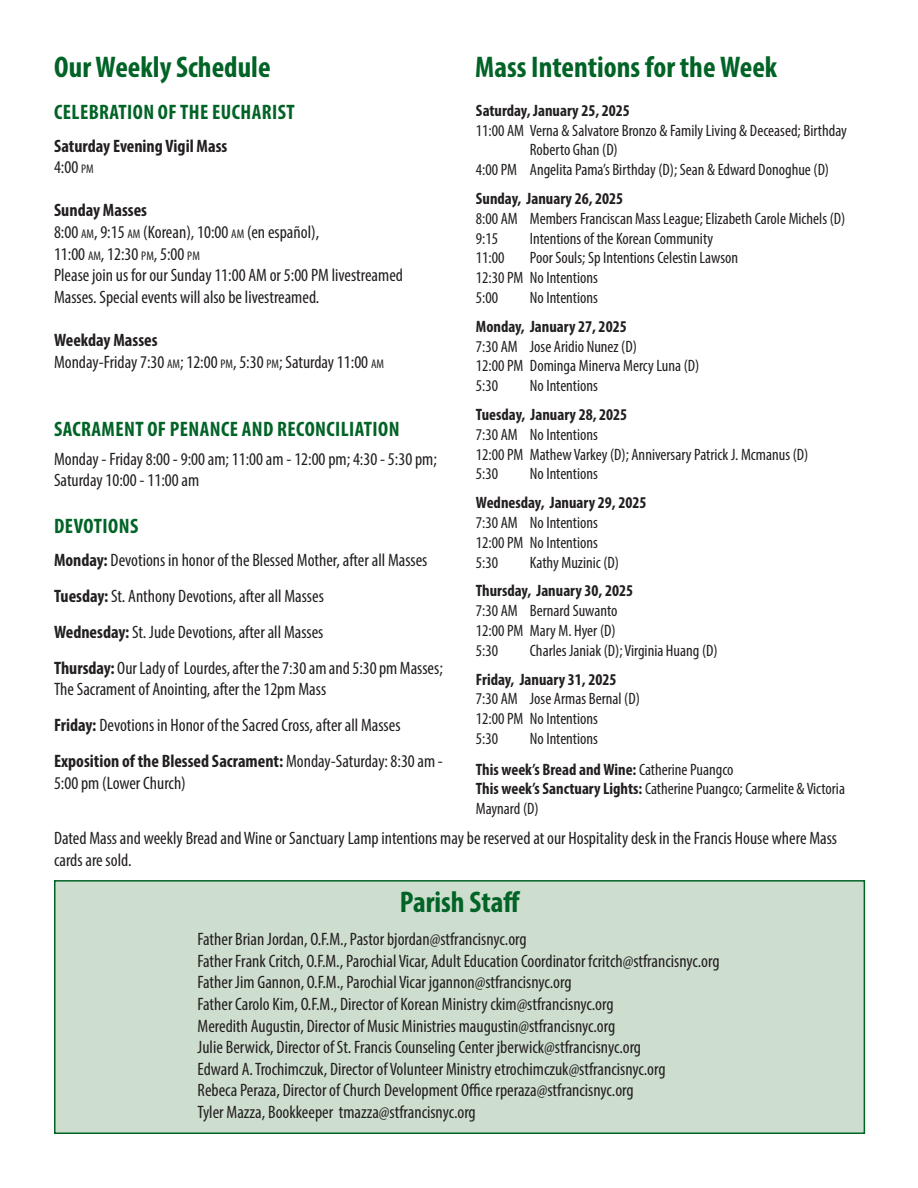
<style>
.page{position:relative;width:918px;height:1188px;background:#fff}
.page>*{position:absolute;margin:0;border:0;box-sizing:border-box;transform-origin:0 0}
.t1{font:700 condensed 30px "Myriad Pro";color:#026326}
.t2{font:700 condensed 21px "Myriad Pro";letter-spacing:.02em;color:#026326}
.t3{font:condensed 18px/21.6px "Myriad Pro";color:#231f20}
.t4{font:700 condensed 18px/21.6px "Myriad Pro";color:#231f20}
.t5{font:condensed 16.5px/19.8px "Myriad Pro";color:#231f20}
.t6{font:700 condensed 16.5px "Myriad Pro";color:#231f20}
.s1{font-weight:400}
.s2{font-weight:400;font-size:12.6px}
.s3{font-weight:700}
.s4{font-size:12.6px}
.s5{font-style:inherit}
</style>
<div class="page">
<div style="left:54px;top:880px;width:811px;height:254px;background:#cdddce;border:2px solid #026326"></div>
<h1 class="t1" style="left:54px;top:48px;width:218px">Our Weekly Schedule</h1>
<h1 class="t1" style="left:475px;top:48px;width:304px">Mass Intentions for the Week</h1>
<p class="t2" style="left:54px;top:99px;width:242px">CELEBRATION OF THE EUCHARIST</p>
<p class="t4" style="left:54px;top:134px;width:175px">Saturday Evening Vigil Mass<br><span class="s1">4:00</span> <span class="s2">PM</span></p>
<p class="t3" style="left:54px;top:199px;width:351px"><span class="s3">Sunday Masses<br></span>8:00 <span class="s4">AM</span>, 9:15 <span class="s4">AM</span> (Korean), 10:00 <span class="s4">AM</span> (en español),<br>11:00 <span class="s4">AM</span>, 12:30 <span class="s4">PM</span>, 5:00 <span class="s4">PM<br></span>Please join us for our Sunday 11:00 <span class="s5">AM</span> or 5:00 PM livestreamed Masses. Special events will also be livestreamed.</p>
<p class="t3" style="left:54px;top:329px;width:331px"><span class="s3">Weekday Masses<br></span>Monday-Friday 7:30 <span class="s4">AM</span>; 12:00 <span class="s4">PM</span><span class="s5">,</span> 5:30 <span class="s4">PM</span><span class="s5">;</span> Saturday 11:00 <span class="s4">AM</span></p>
<p class="t2" style="left:54px;top:416px;width:347px">SACRAMENT OF PENANCE AND RECONCILIATION</p>
<p class="t3" style="left:54px;top:448px;width:384px">Monday - Friday 8:00 - 9:00 am; 11:00 am - 12:00 pm; 4:30 - 5:30 pm;<br>Saturday 10:00 - 11:00 am</p>
<p class="t2" style="left:54px;top:513px;width:86px">DEVOTIONS</p>
<p class="t3" style="left:54px;top:541px;width:390px;line-height:36px"><span class="s3">Monday:</span> Devotions in honor of the Blessed Mother, after all Masses <span class="s3">Tuesday:</span> St. Anthony Devotions, after all Masses<br><span class="s3">Wednesday:</span> St. Jude Devotions, after all Masses<br><span class="s3">Thursday:</span> Our Lady of Lourdes, after the 7:30 am and 5:30 pm Masses;</p>
<p class="t3" style="left:54px;top:671px;width:390px;line-height:36px">The Sacrament of Anointing, after the 12pm Mass<br><span class="s3">Friday:</span> Devotions in Honor of the Sacred Cross, after all Masses<br><span class="s3">Exposition of the Blessed Sacrament:</span> Monday-Saturday: 8:30 am -</p>
<p class="t3" style="left:54px;top:772px;width:133px">5:00 pm (Lower Church)</p>
<p class="t6" style="left:476px;top:100px;width:156px">Saturday, January 25, 2025</p>
<p class="t5" style="left:476px;top:120px;width:373px">11:00 AM Verna &amp; Salvatore Bronzo &amp; Family Living &amp; Deceased; Birthday</p>
<p class="t5" style="left:530px;top:140px;width:89px">Roberto Ghan (D)</p>
<p class="t5" style="left:476px;top:160px;width:355px">4:00 PM Angelita Pama’s Birthday (D); Sean &amp; Edward Donoghue (D)</p>
<p class="t6" style="left:476px;top:188px;width:149px">Sunday, January 26, 2025</p>
<p class="t5" style="left:476px;top:208px;width:371px">8:00 AM Members Franciscan Mass League; Elizabeth Carole Michels (D)<br>9:15</p>
<p class="t5" style="left:530px;top:228px;width:185px">Intentions of the Korean Community</p>
<p class="t5" style="left:476px;top:248px;width:264px;text-indent:54px">Poor Souls; Sp Intentions Celestin Lawson<br>12:30 PM No Intentions<br>5:00</p>
<p class="t5" style="left:476px;top:248px;width:30px">11:00</p>
<p class="t5" style="left:530px;top:287px;width:70px">No Intentions</p>
<p class="t6" style="left:476px;top:316px;width:152px">Monday, January 27, 2025</p>
<p class="t5" style="left:476px;top:336px;width:225px">7:30 AM Jose Aridio Nunez (D)<br>12:00 PM Dominga Minerva Mercy Luna (D)<br>5:30</p>
<p class="t5" style="left:530px;top:376px;width:70px">No Intentions</p>
<p class="t6" style="left:476px;top:404px;width:153px">Tuesday, January 28, 2025</p>
<p class="t5" style="left:476px;top:424px;width:334px">7:30 AM No Intentions<br>12:00 PM Mathew Varkey (D); Anniversary Patrick J. Mcmanus (D)<br>5:30</p>
<p class="t5" style="left:530px;top:464px;width:70px">No Intentions</p>
<p class="t6" style="left:476px;top:492px;width:172px">Wednesday, January 29, 2025</p>
<p class="t5" style="left:476px;top:512px;width:124px;text-align:justify">7:30 AM No Intentions 12:00 PM No Intentions 5:30</p>
<p class="t5" style="left:530px;top:552px;width:91px">Kathy Muzinic (D)</p>
<p class="t6" style="left:476px;top:581px;width:159px">Thursday, January 30, 2025</p>
<p class="t5" style="left:476px;top:601px;width:143px;text-align:justify">7:30 AM Bernard Suwanto 12:00 PM Mary M. Hyer (D)<br>5:30</p>
<p class="t5" style="left:530px;top:640px;width:189px">Charles Janiak (D); Virginia Huang (D)</p>
<p class="t6" style="left:476px;top:669px;width:142px">Friday, January 31, 2025</p>
<p class="t5" style="left:476px;top:689px;width:165px">7:30 AM Jose Armas Bernal (D)<br>12:00 PM No Intentions<br>5:30</p>
<p class="t5" style="left:476px;top:723px;width:259px;line-height:30.6px;text-indent:54px">No Intentions<br><span class="s3">This week’s Bread and Wine:</span> Catherine Puangco</p>
<p class="t5" style="left:476px;top:779px;width:371px"><span class="s3">This week’s Sanctuary Lights:</span> Catherine Puangco; Carmelite &amp; Victoria<br>Maynard (D)</p>
<p class="t3" style="left:54px;top:827px;width:785px">Dated Mass and weekly Bread and Wine or Sanctuary Lamp intentions may be reserved at our Hospitality desk in the Francis House where Mass cards are sold.</p>
<h1 class="t1" style="left:400px;top:883px;width:122px">Parish Staff</h1>
<p class="t3" style="left:198px;top:928px;width:523px">Father Brian Jordan, O.F.M., Pastor bjordan@stfrancisnyc.org<br>Father Frank Critch, O.F.M., Parochial Vicar, Adult Education Coordinator fcritch@stfrancisnyc.org Father Jim Gannon, O.F.M., Parochial Vicar jgannon@stfrancisnyc.org<br>Father Carolo Kim, O.F.M., Director of Korean Ministry ckim@stfrancisnyc.org<br>Meredith Augustin, Director of Music Ministries maugustin@stfrancisnyc.org<br>Julie Berwick, Director of St. Francis Counseling Center jberwick@stfrancisnyc.org<br>Edward A. Trochimczuk, Director of Volunteer Ministry etrochimczuk@stfrancisnyc.org<br>Rebeca Peraza, Director of Church Development Office rperaza@stfrancisnyc.org<br>Tyler Mazza, Bookkeeper tmazza@stfrancisnyc.org</p>
</div>
